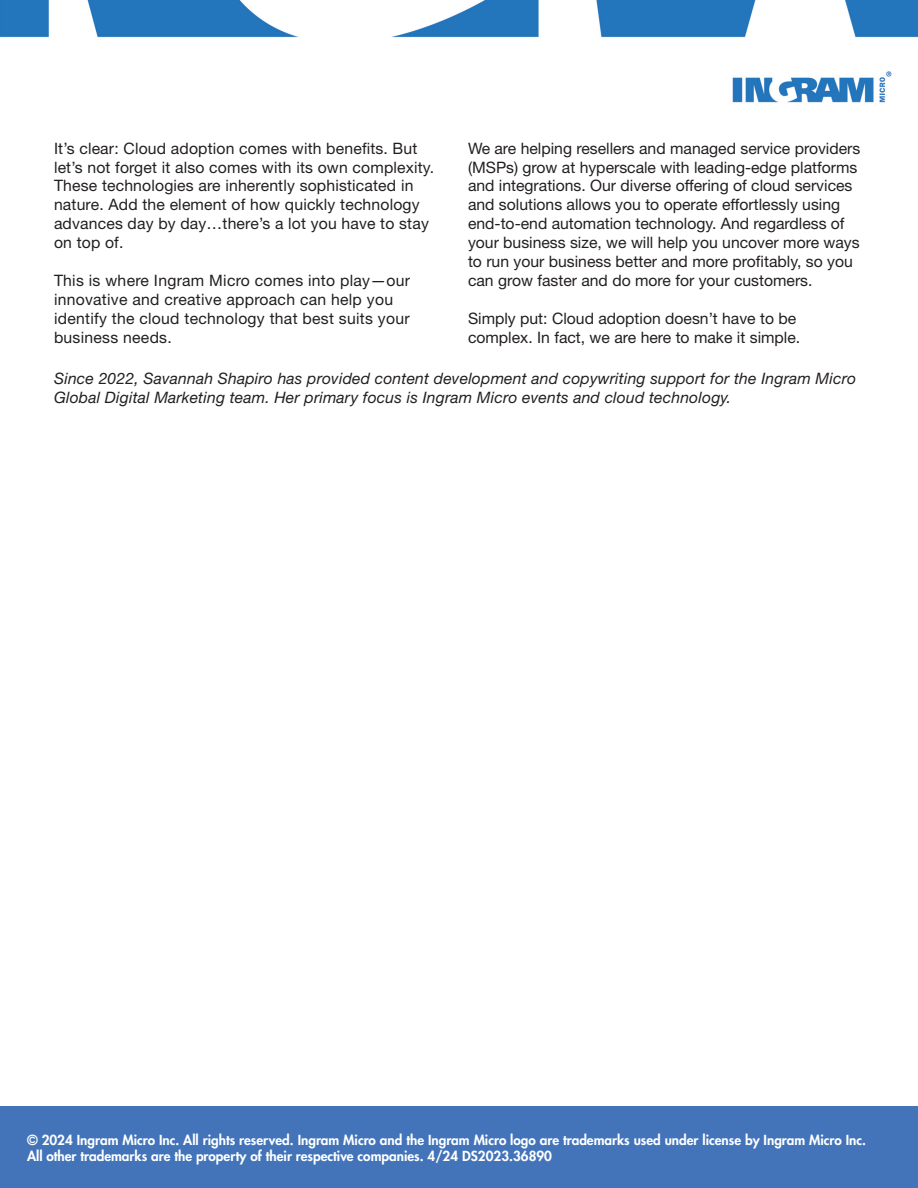
<style>
.page{position:relative;width:918px;height:1188px;background:#fff}
.page>*{position:absolute;margin:0;border:0;box-sizing:border-box;transform-origin:0 0}
.t1{font:15.75px/18.9px "Helvetica Neue LT Std";color:#231f20}
.t2{font:italic 15.75px/18.9px "Helvetica Neue LT Std";letter-spacing:.01em;color:#231f20}
.t3{font:800 13.5px "Futura Std";color:#fff}
</style>
<div class="page">
<img style="left:0;top:0;width:918px;height:103px">
<div style="left:0;top:1107px;width:918px;height:81px;background:#4374b9"></div>
<p class="t1" style="left:54px;top:138px;width:382px">It’s clear: Cloud adoption comes with benefits. But let’s not forget it also comes with its own complexity.<br>These technologies are inherently sophisticated in nature. Add the element of how quickly technology advances day by day…there’s a lot you have to stay on top of.</p>
<p class="t1" style="left:54px;top:271px;width:357px">This is where Ingram Micro comes into play—our innovative and creative approach can help you identify the cloud technology that best suits your business needs.</p>
<p class="t1" style="left:468px;top:138px;width:394px">We are helping resellers and managed service providers (MSPs) grow at hyperscale with leading-edge platforms and integrations. Our diverse offering of cloud services and solutions allows you to operate effortlessly using end-to-end automation technology. And regardless of your business size, we will help you uncover more ways to run your business better and more profitably, so you can grow faster and do more for your customers.</p>
<p class="t1" style="left:468px;top:309px;width:334px">Simply put: Cloud adoption doesn’t have to be complex. In fact, we are here to make it simple.</p>
<p class="t2" style="left:54px;top:369px;width:804px">Since 2022, Savannah Shapiro has provided content development and copywriting support for the Ingram Micro<br>Global Digital Marketing team. Her primary focus is Ingram Micro events and cloud technology.</p>
<p class="t3" style="left:27px;top:1131px;width:841px">© 2024 Ingram Micro Inc. All rights reserved. Ingram Micro and the Ingram Micro logo are trademarks used under license by Ingram Micro Inc.</p>
<p class="t3" style="left:27px;top:1147px;width:527px">All other trademarks are the property of their respective companies. 4/24 DS2023.36890</p>
</div>
